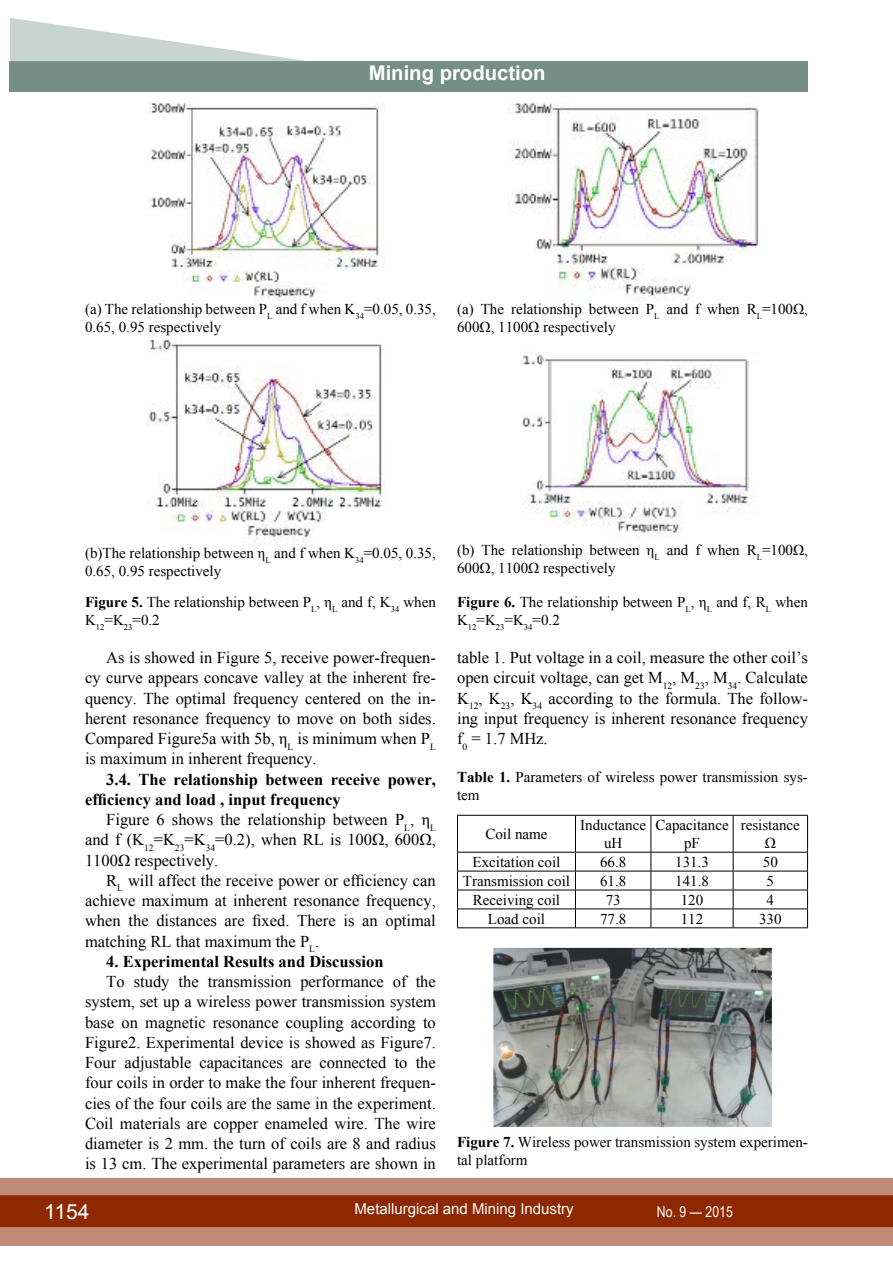
<style>
.page{position:relative;width:893px;height:1263px;background:#fff}
.page>*{position:absolute;margin:0;border:0;box-sizing:border-box;transform-origin:0 0}
.t1{font:21px "Arial";color:#fff}
.t2{font:700 20.25px "Arial";color:#fff}
.t3{font:16.5px/20.2px "Times New Roman";color:#000;text-align:justify}
.t4{font:700 16.5px/20.2px "Times New Roman";color:#000}
.t5{font:15px/18px "Times New Roman";color:#000}
.t6{font:15px "Arial";color:#fff}
.t7{font:15px "Arial Narrow";color:#fff}
.s1{font-weight:700}
</style>
<div class="page">
<div style="left:0;top:1178px;width:893px;height:68px;background:#c28b76"></div>
<div style="left:0;top:1195px;width:893px;height:32px;background:#8e2800;border:2px solid #8e2800"></div>
<div style="left:10px;top:61px;width:798px;height:31px;background:#758f87"></div>
<svg style="left:10px;top:18px;width:297px;height:44px"></svg>
<hr style="left:575px;top:816px;width:1px;height:36px;background:#000">
<hr style="left:651px;top:816px;width:1px;height:36px;background:#000">
<hr style="left:733px;top:816px;width:1px;height:36px;background:#000">
<hr style="left:457px;top:852px;width:118px;height:1px;background:#000">
<hr style="left:575px;top:852px;width:76px;height:1px;background:#000">
<hr style="left:651px;top:852px;width:82px;height:1px;background:#000">
<hr style="left:733px;top:852px;width:75px;height:1px;background:#000">
<hr style="left:457px;top:871px;width:118px;height:1px;background:#000">
<hr style="left:575px;top:871px;width:76px;height:1px;background:#000">
<hr style="left:651px;top:871px;width:82px;height:1px;background:#000">
<hr style="left:733px;top:871px;width:75px;height:1px;background:#000">
<hr style="left:457px;top:890px;width:118px;height:1px;background:#000">
<hr style="left:575px;top:890px;width:76px;height:1px;background:#000">
<hr style="left:651px;top:890px;width:82px;height:1px;background:#000">
<hr style="left:733px;top:890px;width:75px;height:1px;background:#000">
<hr style="left:457px;top:908px;width:118px;height:1px;background:#000">
<hr style="left:575px;top:908px;width:76px;height:1px;background:#000">
<svg style="left:575px;top:852px;width:1px;height:75px"></svg>
<hr style="left:651px;top:908px;width:82px;height:1px;background:#000">
<svg style="left:651px;top:852px;width:1px;height:75px"></svg>
<hr style="left:733px;top:908px;width:75px;height:1px;background:#000">
<svg style="left:733px;top:852px;width:1px;height:75px"></svg>
<hr style="left:457px;top:815px;width:118px;height:1px;background:#000">
<hr style="left:457px;top:816px;width:1px;height:36px;background:#000">
<hr style="left:575px;top:815px;width:76px;height:1px;background:#000">
<hr style="left:651px;top:815px;width:82px;height:1px;background:#000">
<hr style="left:733px;top:815px;width:75px;height:1px;background:#000">
<hr style="left:807px;top:816px;width:1px;height:36px;background:#000">
<svg style="left:457px;top:852px;width:1px;height:75px"></svg>
<svg style="left:807px;top:852px;width:1px;height:75px"></svg>
<hr style="left:457px;top:927px;width:118px;height:1px;background:#000">
<hr style="left:575px;top:927px;width:76px;height:1px;background:#000">
<hr style="left:651px;top:927px;width:82px;height:1px;background:#000">
<hr style="left:733px;top:927px;width:75px;height:1px;background:#000">
<img style="left:508px;top:102px;width:255px;height:435px">
<img style="left:493px;top:947px;width:279px;height:180px">
<img style="left:146px;top:102px;width:238px;height:442px">
<p class="t2" style="left:369px;top:59px;width:178px">Mining production</p>
<p class="t5" style="left:85px;top:300px;width:352px">(a) The relationship between P<sub>L</sub> and f when K<sub>34</sub>=0.05, 0.35,<br>0.65, 0.95 respectively</p>
<p class="t5" style="left:457px;top:300px;width:352px">(a) The relationship between P<sub>L</sub> and f when R<sub>L</sub>=100Ω,<br>600Ω, 1100Ω respectively</p>
<p class="t5" style="left:85px;top:543px;width:352px">(b)The relationship between η<sub>L</sub> and f when K<sub>34</sub>=0.05, 0.35,<br>0.65, 0.95 respectively</p>
<p class="t5" style="left:85px;top:593px;width:352px"><span class="s1">Figure 5.</span> The relationship between P<sub>L</sub>, η<sub>L</sub> and f, K<sub>34</sub> when<br>K<sub>12</sub>=K<sub>23</sub>=0.2</p>
<p class="t3" style="left:85px;top:647px;width:352px;text-indent:21px">As is showed in Figure 5, receive power-frequen&shy;cy curve appears concave valley at the inherent fre&shy;quency. The optimal frequency centered on the in&shy;herent resonance frequency to move on both sides.<br>Compared Figure5a with 5b, η<sub>L</sub> is minimum when P<sub>L </sub>is maximum in inherent frequency.</p>
<p class="t4" style="left:85px;top:768px;width:352px;text-indent:21px">3.4. The relationship between receive power, efficiency and load , input frequency</p>
<p class="t3" style="left:85px;top:809px;width:352px;text-indent:21px">Figure 6 shows the relationship between P<sub>L</sub>, η<sub>L </sub>and f (K<sub>12</sub>=K<sub>23</sub>=K<sub>34</sub>=0.2), when RL is 100Ω, 600Ω, 1100Ω respectively.</p>
<p class="t3" style="left:85px;top:870px;width:352px;text-indent:21px">R<sub>L</sub> will affect the receive power or efficiency can achieve maximum at inherent resonance frequency, when the distances are fixed. There is an optimal matching RL that maximum the P<sub>L</sub>.</p>
<p class="t4" style="left:106px;top:951px;width:279px">4. Experimental Results and Discussion</p>
<p class="t3" style="left:85px;top:971px;width:352px;text-indent:21px">To study the transmission performance of the system, set up a wireless power transmission system base on magnetic resonance coupling according to Figure2. Experimental device is showed as Figure7.<br>Four adjustable capacitances are connected to the four coils in order to make the four inherent frequen&shy;cies of the four coils are the same in the experiment.<br>Coil materials are copper enameled wire. The wire diameter is 2 mm. the turn of coils are 8 and radius is 13 cm. The experimental parameters are shown in</p>
<p class="t5" style="left:457px;top:541px;width:352px">(b) The relationship between η<sub>L</sub> and f when R<sub>L</sub>=100Ω,<br>600Ω, 1100Ω respectively</p>
<p class="t5" style="left:457px;top:593px;width:352px"><span class="s1">Figure 6.</span> The relationship between P<sub>L</sub>, η<sub>L</sub> and f, R<sub>L</sub> when<br>K<sub>12</sub>=K<sub>23</sub>=K<sub>34</sub>=0.2</p>
<p class="t3" style="left:457px;top:647px;width:352px">table 1. Put voltage in a coil, measure the other coil’s open circuit voltage, can get M<sub>12</sub>, M<sub>23</sub>, M<sub>34</sub>. Calculate K<sub>12</sub>, K<sub>23</sub>, K<sub>34</sub> according to the formula. The follow&shy;ing input frequency is inherent resonance frequency f<sub>0</sub> = 1.7 MHz.</p>
<p class="t5" style="left:457px;top:768px;width:352px"><span class="s1">Table 1.</span> Parameters of wireless power transmission sys&shy;tem</p>
<p class="t5" style="left:485px;top:825px;width:64px">Coil name</p>
<p class="t5" style="left:580px;top:816px;width:67px;text-align:center">Inductance uH</p>
<p class="t5" style="left:655px;top:816px;width:75px;text-align:center">Capacitance pF</p>
<p class="t5" style="left:741px;top:816px;width:61px;text-align:center">resistance<br>Ω</p>
<p class="t5" style="left:472px;top:852px;width:89px">Excitation coil</p>
<p class="t5" style="left:600px;top:852px;width:28px">66.8</p>
<p class="t5" style="left:675px;top:852px;width:35px">131.3</p>
<p class="t5" style="left:763px;top:852px;width:17px">50</p>
<p class="t5" style="left:463px;top:871px;width:109px">Transmission coil</p>
<p class="t5" style="left:600px;top:871px;width:28px">61.8</p>
<p class="t5" style="left:675px;top:871px;width:35px">141.8</p>
<p class="t5" style="left:767px;top:871px;width:9px">5</p>
<p class="t5" style="left:473px;top:890px;width:89px">Receiving coil</p>
<p class="t5" style="left:606px;top:890px;width:16px">73</p>
<p class="t5" style="left:681px;top:890px;width:24px">120</p>
<p class="t5" style="left:767px;top:890px;width:9px">4</p>
<p class="t5" style="left:488px;top:909px;width:59px">Load coil</p>
<p class="t5" style="left:600px;top:909px;width:28px">77.8</p>
<p class="t5" style="left:681px;top:909px;width:24px">112</p>
<p class="t5" style="left:759px;top:909px;width:24px">330</p>
<p class="t5" style="left:457px;top:1133px;width:352px"><span class="s1">Figure 7.</span> Wireless power transmission system experimen&shy;tal platform</p>
<p class="t1" style="left:44px;top:1197px;width:47px">1154</p>
<p class="t6" style="left:354px;top:1199px;width:221px">Metallurgical and Mining Industry</p>
<p class="t7" style="left:657px;top:1201px;width:77px">No. 9 — 2015</p>
</div>
